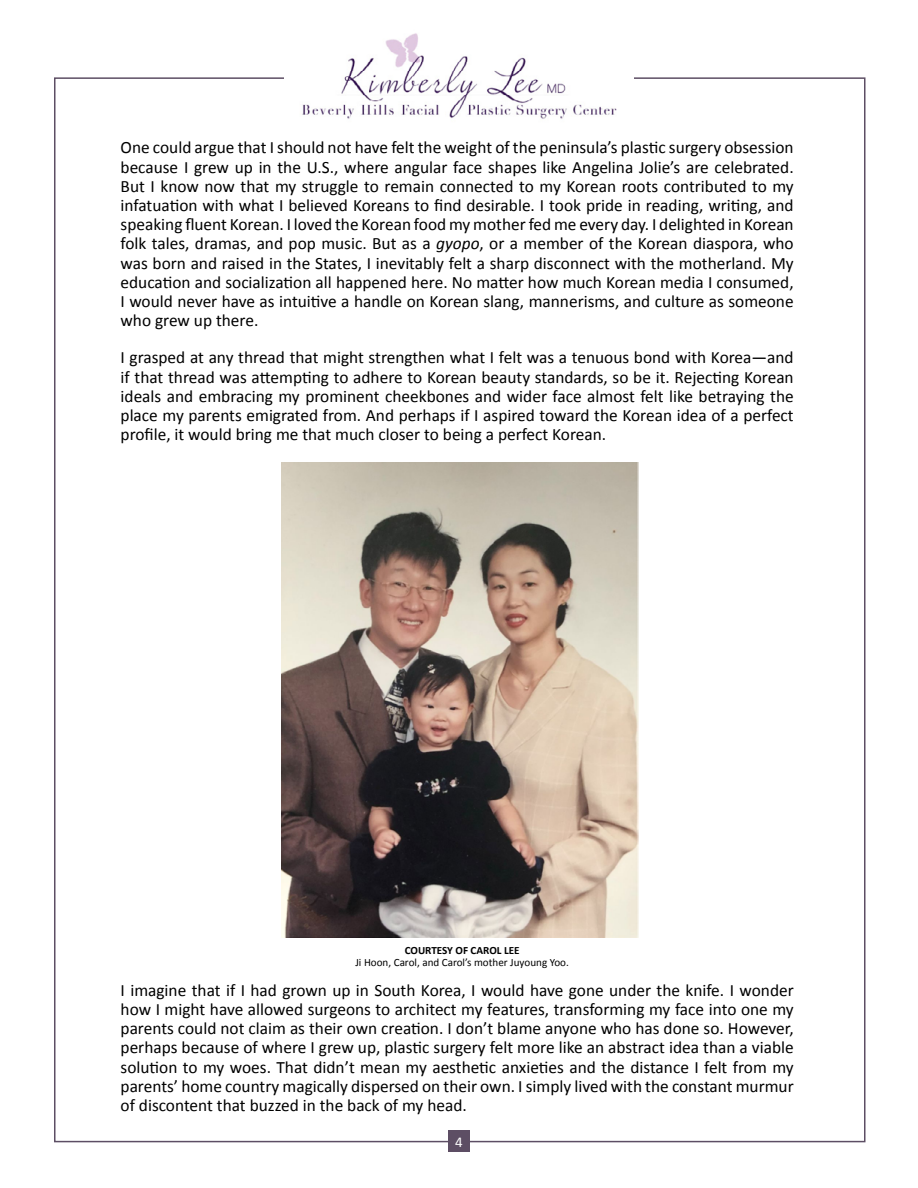
<style>
.page{position:relative;width:918px;height:1188px;background:#fff}
.page>*{position:absolute;margin:0;border:0;box-sizing:border-box;transform-origin:0 0}
.t1{font:17.4px/19.2px "Calibri";color:#000;text-align:justify}
.t2{font:15px "Calibri";color:#fff}
.t3{font:11.1px "Calibri";color:#000}
.t4{font:700 11.1px "Calibri";color:#000}
.s1{font-style:italic}
</style>
<div class="page">
<div style="left:448px;top:1131px;width:22px;height:21px;background:#5d4e64"></div>
<img style="left:302px;top:33px;width:315px;height:86px">
<img style="left:281px;top:463px;width:357px;height:475px">
<p class="t1" style="left:121px;top:137px;width:675px">One could argue that I should not have felt the weight of the peninsula’s plastic surgery obsession because I grew up in the U.S., where angular face shapes like Angelina Jolie’s are celebrated.<br>But I know now that my struggle to remain connected to my Korean roots contributed to my infatuation with what I believed Koreans to find desirable. I took pride in reading, writing, and speaking fluent Korean. I loved the Korean food my mother fed me every day. I delighted in Korean folk tales, dramas, and pop music. But as a <span class="s1">gyopo</span>, or a member of the Korean diaspora, who was born and raised in the States, I inevitably felt a sharp disconnect with the motherland. My education and socialization all happened here. No matter how much Korean media I consumed, I would never have as intuitive a handle on Korean slang, mannerisms, and culture as someone who grew up there.</p>
<p class="t1" style="left:121px;top:347px;width:675px">I grasped at any thread that might strengthen what I felt was a tenuous bond with Korea—and if that thread was attempting to adhere to Korean beauty standards, so be it. Rejecting Korean ideals and embracing my prominent cheekbones and wider face almost felt like betraying the place my parents emigrated from. And perhaps if I aspired toward the Korean idea of a perfect profile, it would bring me that much closer to being a perfect Korean.</p>
<p class="t4" style="left:405px;top:943px;width:116px">COURTESY OF CAROL LEE</p>
<p class="t3" style="left:355px;top:955px;width:215px">Ji Hoon, Carol, and Carol’s mother Juyoung Yoo.</p>
<p class="t1" style="left:121px;top:980px;width:675px">I imagine that if I had grown up in South Korea, I would have gone under the knife. I wonder how I might have allowed surgeons to architect my features, transforming my face into one my parents could not claim as their own creation. I don’t blame anyone who has done so. However, perhaps because of where I grew up, plastic surgery felt more like an abstract idea than a viable solution to my woes. That didn’t mean my aesthetic anxieties and the distance I felt from my parents’ home country magically dispersed on their own. I simply lived with the constant murmur of discontent that buzzed in the back of my head.</p>
<p class="t2" style="left:455px;top:1132px;width:9px">4</p>
</div>
